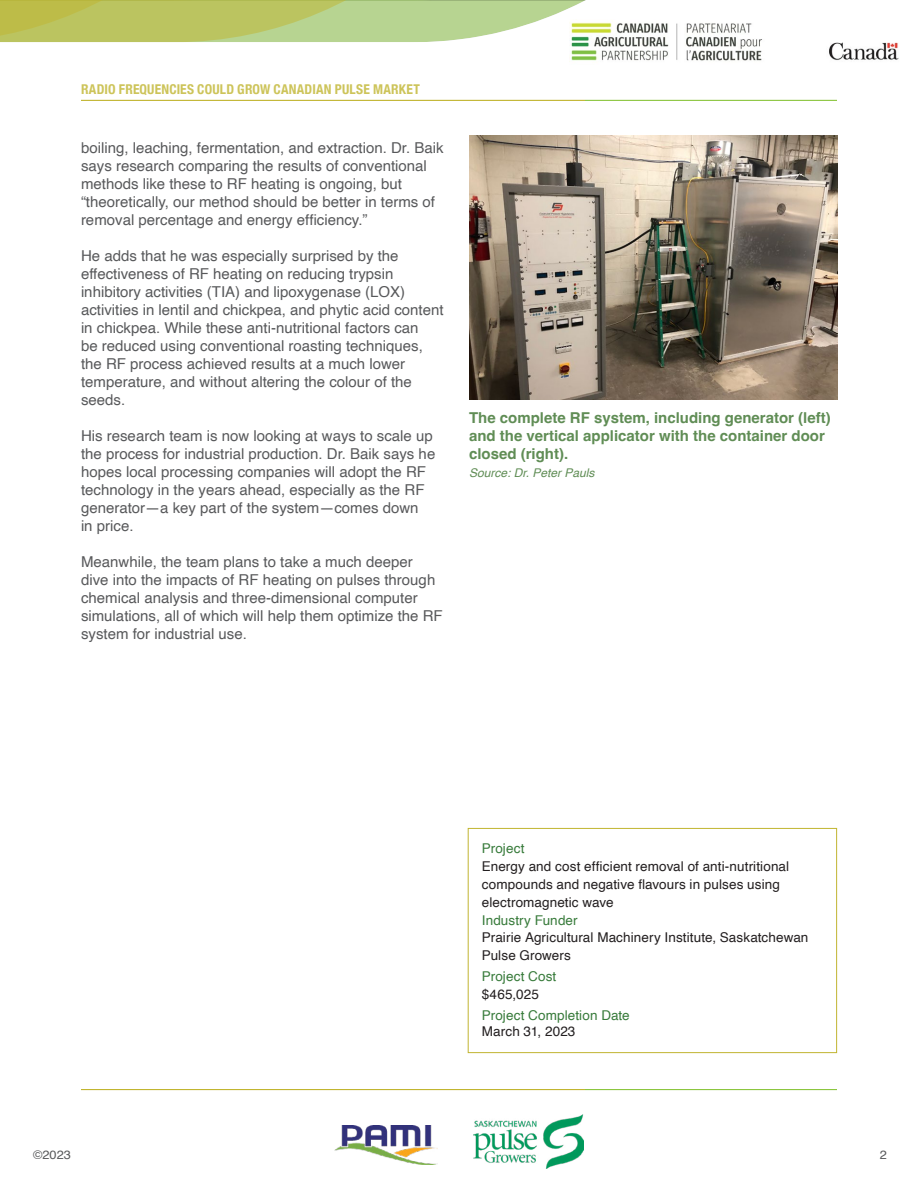
<style>
.page{position:relative;width:918px;height:1188px;background:#fff}
.page>*{position:absolute;margin:0;border:0;box-sizing:border-box;transform-origin:0 0}
.t1{font:15px/18px "Helvetica";color:#58595b}
.t2{font:700 15px/18px "Helvetica";color:#608d55}
.t3{font:13.5px/18px "Helvetica";letter-spacing:.01em;color:#231f20}
.t4{font:13.5px "Helvetica";letter-spacing:.01em;color:#387b3b}
.t5{font:700 condensed 13.5px "Helvetica Neue";letter-spacing:.015em;color:#cdc45a}
.t6{font:italic 12px "Helvetica";color:#608d55}
.t7{font:12px "Helvetica";color:#58595b;scale:1.06 1}
</style>
<div class="page">
<hr style="left:81px;top:100px;width:252px;height:1px;background:#c1b530">
<hr style="left:333px;top:100px;width:252px;height:1px;background:#c1b530">
<hr style="left:585px;top:100px;width:252px;height:1px;background:#8cc640">
<img style="left:569px;top:22px;width:330px;height:40px">
<hr style="left:81px;top:1089px;width:252px;height:1px;background:#c1b530">
<hr style="left:333px;top:1089px;width:252px;height:1px;background:#c1b530">
<hr style="left:585px;top:1089px;width:252px;height:1px;background:#8cc640">
<svg style="left:0;top:0;width:586px;height:42px;background:#bece7f"></svg>
<img style="left:474px;top:1115px;width:109px;height:53px">
<img style="left:335px;top:1125px;width:102px;height:39px">
<img style="left:469px;top:135px;width:368px;height:265px">
<div style="left:468px;top:828px;width:369px;height:225px;border:1px solid #c1b530"></div>
<p class="t5" style="left:81px;top:78px;width:74px">RADI O FREQUENCIES</p>
<p class="t5" style="left:197px;top:78px;width:23px">COULD</p>
<p class="t5" style="left:237px;top:78px;width:52px">GROW CANADIAN</p>
<p class="t5" style="left:335px;top:78px;width:15px">PULSE</p>
<p class="t5" style="left:373px;top:78px;width:41px">MARKET</p>
<p class="t1" style="left:81px;top:139px;width:364px">boiling, leaching, fermentation, and extraction. Dr. Baik says research comparing the results of conventional methods like these to RF heating is ongoing, but “theoretically, our method should be better in terms of removal percentage and energy efficiency.”</p>
<p class="t1" style="left:81px;top:247px;width:364px">He adds that he was especially surprised by the effectiveness of RF heating on reducing trypsin inhibitory activities (TIA) and lipoxygenase (LOX) activities in lentil and chickpea, and phytic acid content in chickpea. While these anti-nutritional factors can<br>be reduced using conventional roasting techniques, the RF process achieved results at a much lower temperature, and without altering the colour of the seeds.</p>
<p class="t1" style="left:81px;top:427px;width:356px">His research team is now looking at ways to scale up the process for industrial production. Dr. Baik says he hopes local processing companies will adopt the RF technology in the years ahead, especially as the RF generator—a key part of the system—comes down<br>in price.</p>
<p class="t1" style="left:81px;top:553px;width:363px">Meanwhile, the team plans to take a much deeper dive into the impacts of RF heating on pulses through chemical analysis and three-dimensional computer simulations, all of which will help them optimize the RF system for industrial use.</p>
<p class="t2" style="left:469px;top:410px;width:363px">The complete RF system, including generator (left) and the vertical applicator with the container door closed (right).</p>
<p class="t6" style="left:469px;top:463px;width:127px">Source: Dr. Peter Pauls</p>
<p class="t4" style="left:482px;top:838px;width:44px">Project</p>
<p class="t3" style="left:482px;top:858px;width:309px">Energy and cost efficient removal of anti-nutritional compounds and negative flavours in pulses using electromagnetic wave</p>
<p class="t4" style="left:482px;top:910px;width:97px">Industry Funder</p>
<p class="t3" style="left:482px;top:928px;width:328px">Prairie Agricultural Machinery Institute, Saskatchewan<br>Pulse Growers</p>
<p class="t4" style="left:482px;top:966px;width:76px">Project Cost</p>
<p class="t3" style="left:482px;top:985px;width:59px">$465,025</p>
<p class="t4" style="left:482px;top:1005px;width:149px">Project Completion Date</p>
<p class="t3" style="left:482px;top:1023px;width:95px">March 31, 2023</p>
<p class="t7" style="left:33px;top:1146px;width:37px">©2023</p>
<p class="t7" style="left:880px;top:1146px;width:8px">2</p>
</div>
